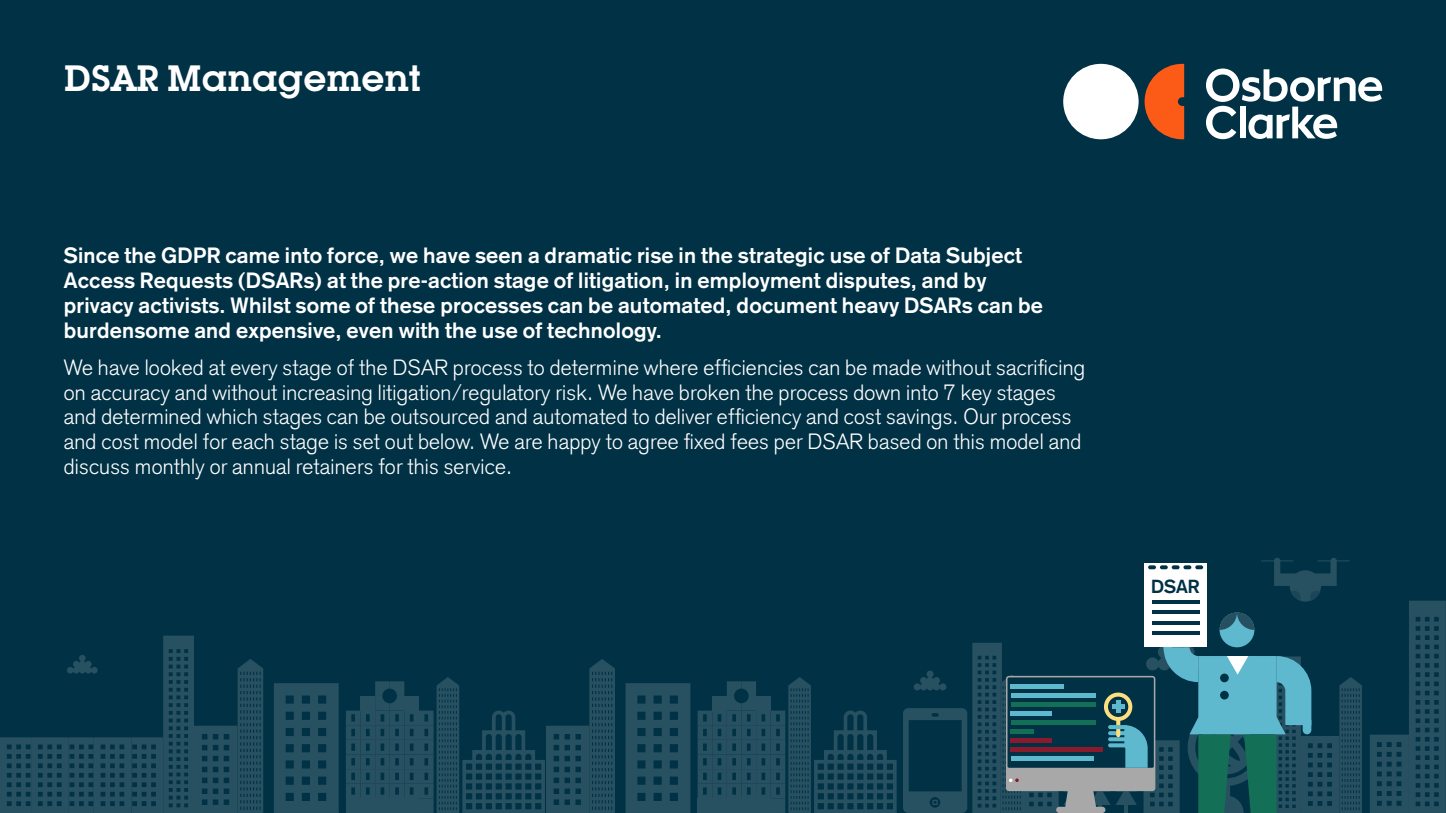
<style>
.page{position:relative;width:1446px;height:813px;background:#fff}
.page>*{position:absolute;margin:0;border:0;box-sizing:border-box;transform-origin:0 0}
.t1{font:600 36px "Lubalin Graph IT Cby BT";color:#fff}
.t2{font:300 21.75px/24.8px "Akzidenz Grotesk";letter-spacing:.01em;color:#fff}
.t3{font:700 21.75px/24.8px "Akzidenz Grotesk";letter-spacing:.01em;color:#fff}
.t4{font:700 18.6px "Akzidenz Grotesk";color:#003145}
</style>
<div class="page">
<div style="left:0;top:0;width:1446px;height:812px;background:#003145"></div>
<div style="left:1063px;top:64px;width:75px;height:75px;background:#fff;border-radius:50%"></div>
<svg style="left:1144px;top:64px;width:40px;height:75px"></svg>
<svg style="left:1206px;top:68px;width:176px;height:71px"></svg>
<svg style="left:0;top:635px;width:263px;height:177px"></svg>
<svg style="left:274px;top:683px;width:65px;height:129px"></svg>
<svg style="left:346px;top:659px;width:269px;height:153px"></svg>
<svg style="left:625px;top:683px;width:65px;height:129px"></svg>
<svg style="left:1370px;top:600px;width:76px;height:212px"></svg>
<svg style="left:697px;top:677px;width:199px;height:135px"></svg>
<svg style="left:1261px;top:558px;width:89px;height:43px"></svg>
<svg style="left:903px;top:612px;width:459px;height:200px"></svg>
<div style="left:1302px;top:716px;width:9px;height:18px;background:#5eb9cf;border-radius:4px"></div>
<div style="left:1144px;top:563px;width:63px;height:84px;background:#fff"></div>
<svg style="left:1148px;top:565px;width:55px;height:4px"></svg>
<hr style="left:1152px;top:600px;width:47px;height:3px;background:#003145">
<hr style="left:1152px;top:610px;width:47px;height:4px;background:#003145">
<hr style="left:1152px;top:621px;width:47px;height:3px;background:#003145">
<hr style="left:1152px;top:631px;width:47px;height:4px;background:#003145">
<h1 class="t1" style="left:64px;top:57px;width:359px">DSAR Management</h1>
<p class="t3" style="left:64px;top:243px;width:980px">Since the GDPR came into force, we have seen a dramatic rise in the strategic use of Data Subject Access Requests (DSARs) at the pre-action stage of litigation, in employment disputes, and by privacy activists. Whilst some of these processes can be automated, document heavy DSARs can be burdensome and expensive, even with the use of technology.</p>
<p class="t2" style="left:64px;top:355px;width:1023px">We have looked at every stage of the DSAR process to determine where efficiencies can be made without sacrificing on accuracy and without increasing litigation/regulatory risk. We have broken the process down into 7 key stages and determined which stages can be outsourced and automated to deliver efficiency and cost savings. Our process and cost model for each stage is set out below. We are happy to agree fixed fees per DSAR based on this model and discuss monthly or annual retainers for this service.</p>
<p class="t4" style="left:1151px;top:574px;width:50px">DSAR</p>
</div>
